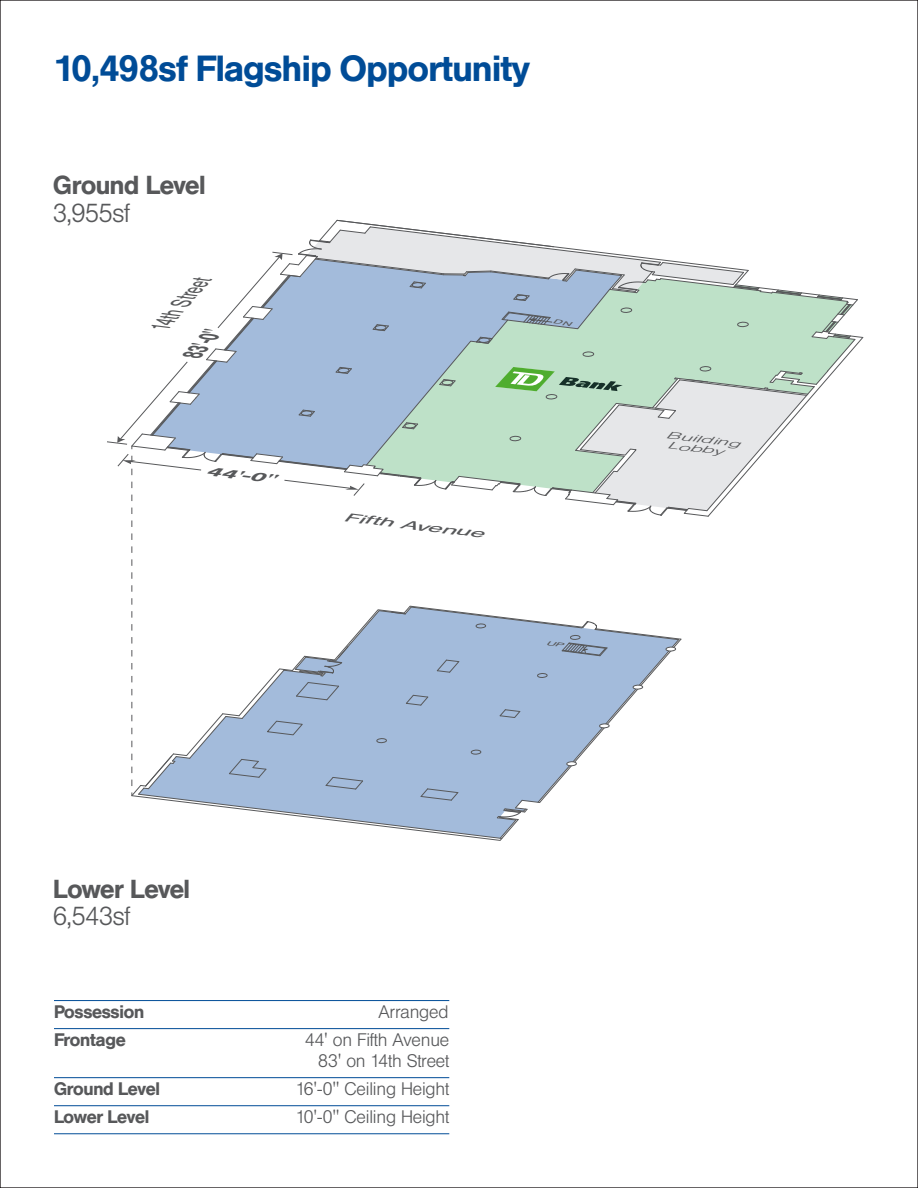
<style>
.page{position:relative;width:918px;height:1188px;background:#fff}
.page>*{position:absolute;margin:0;border:0;box-sizing:border-box;transform-origin:0 0}
.t1{font:500 36px "Helvetica BQ";letter-spacing:-.01em;color:#004c97}
.t2{font:500 25.8px/27.5px "Helvetica BQ";letter-spacing:-.015em;color:#57585a}
.t3{font:italic 21.75px "Helvetica BQ";color:#57585a;scale:.67 1}
.t4{font:italic 500 21.75px "Helvetica BQ";color:#57585a;scale:.67 1}
.Captions{font:300 18px/21px "Helvetica BQ";letter-spacing:-.01em;color:#57585a;text-align:right}
.Captions-2{font:500 18px "Helvetica BQ";letter-spacing:-.01em;color:#57585a}
.t5{font:italic 12px "Helvetica BQ";color:#57585a;scale:2.19 1}
.t6{font:italic 500 12px "Helvetica BQ";color:#57585a;scale:2.19 1}
.t7{font:italic 300 9.9px/9.8px "Helvetica BQ";color:#57585a;scale:2.19 1}
.s1{font-weight:300}
</style>
<div class="page">
<hr style="left:54px;top:1000px;width:395px;height:1px;background:#004c97">
<hr style="left:54px;top:1028px;width:395px;height:1px;background:#004c97">
<hr style="left:54px;top:1077px;width:395px;height:1px;background:#004c97">
<hr style="left:54px;top:1105px;width:395px;height:1px;background:#004c97">
<hr style="left:54px;top:1133px;width:395px;height:1px;background:#004c97">
<svg style="left:107px;top:220px;width:756px;height:621px"></svg>
<p class="t1" style="left:54px;top:47px;width:477px">10,498sf Flagship Opportunity</p>
<p class="t2" style="left:53px;top:172px;width:154px">Ground Level<br><span class="s1">3,955sf</span></p>
<p class="t3" style="left:152px;top:318px;width:105px;rotate:-49deg">14th Street</p>
<p class="t4" style="left:184px;top:346px;width:58px;rotate:-49deg">83'-0"</p>
<p class="t6" style="left:207px;top:464px;width:33px;rotate:7deg">44'-0"</p>
<p class="t5" style="left:345px;top:510px;width:66px;rotate:7deg">Fifth Avenue</p>
<p class="t2" style="left:53px;top:876px;width:139px">Lower Level<br><span class="s1">6,543sf</span></p>
<p class="Captions-2" style="left:54px;top:1001px;width:92px">Possession</p>
<p class="Captions" style="left:379px;top:1002px;width:72px">Arranged</p>
<p class="Captions-2" style="left:54px;top:1029px;width:73px">Frontage</p>
<p class="Captions" style="left:305px;top:1030px;width:146px">44' on Fifth Avenue<br>83' on 14th Street</p>
<p class="Captions-2" style="left:54px;top:1079px;width:107px">Ground Level</p>
<p class="Captions" style="left:296px;top:1079px;width:155px">16'-0" Ceiling Height</p>
<p class="Captions-2" style="left:54px;top:1107px;width:97px">Lower Level</p>
<p class="Captions" style="left:296px;top:1107px;width:155px">10'-0" Ceiling Height</p>
<p class="t7" style="left:667px;top:430px;width:35px;rotate:7deg">Building<br>Lobby</p>
</div>
